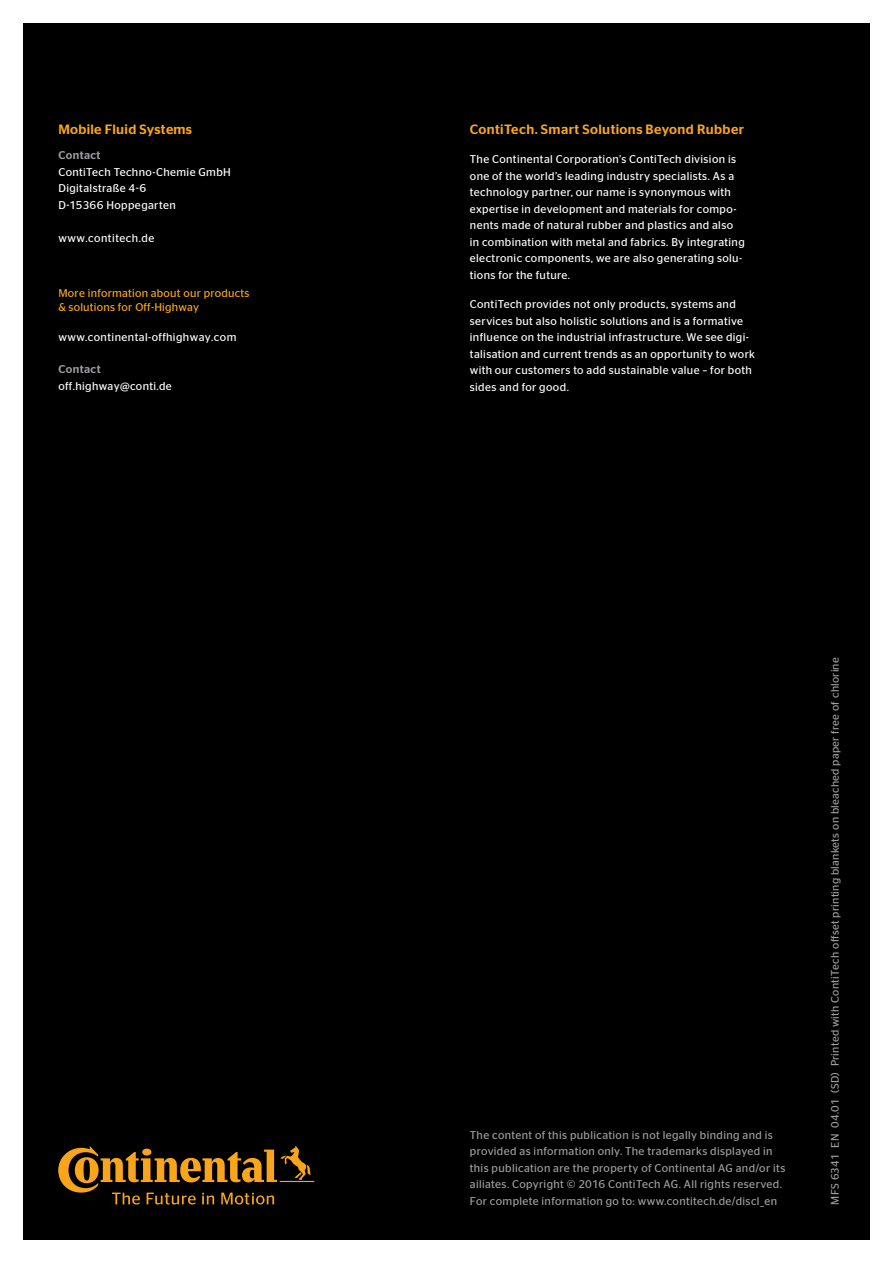
<style>
.page{position:relative;width:893px;height:1263px;background:#fff}
.page>*{position:absolute;margin:0;border:0;box-sizing:border-box;transform-origin:0 0}
.t1{font:500 13.5px "Continental Stag Sans";letter-spacing:.03em;color:#f9a526}
.t2{font:500 13.5px "Continental Stag Sans";letter-spacing:.02em;color:#faa71a}
.t3{font:11.25px/16.5px "Continental Stag Sans";letter-spacing:.035em;color:#fff}
.t4{font:11.25px/16.5px "Continental Stag Sans";letter-spacing:.03em;color:#9d9fa2}
.t5{font:11.25px/13.5px "Continental Stag Sans";letter-spacing:.02em;color:#faa71a}
.t6{font:500 11.25px "Continental Stag Sans";letter-spacing:.035em;color:#9d9fa2}
.t7{font:10.95px "Continental Stag Sans";letter-spacing:.02em;color:#9d9fa2}
.s1{color:#f9a51b}
</style>
<div class="page">
<div style="left:23px;top:23px;width:847px;height:1216px;background:#000"></div>
<svg style="left:58px;top:1146px;width:256px;height:58px"></svg>
<p class="t2" style="left:58px;top:122px;width:135px"><span class="s1">Mobile</span> Fluid Systems</p>
<p class="t6" style="left:58px;top:149px;width:44px">Contact</p>
<p class="t3" style="left:58px;top:164px;width:174px">ContiTech Techno-Chemie GmbH<br>Digitalstraße 4-6<br>D-15366 Hoppegarten</p>
<p class="t3" style="left:58px;top:229px;width:97px">www.contitech.de</p>
<p class="t5" style="left:58px;top:286px;width:193px">More information about our products &amp; solutions for Off-Highway</p>
<p class="t3" style="left:58px;top:328px;width:179px">www.continental-offhighway.com</p>
<p class="t6" style="left:58px;top:363px;width:44px">Contact</p>
<p class="t3" style="left:58px;top:377px;width:115px">off.highway@conti.de</p>
<p class="t1" style="left:470px;top:122px;width:276px">ContiTech. Smart Solutions Beyond Rubber</p>
<p class="t3" style="left:470px;top:151px;width:276px">The Continental Corporation’s ContiTech division is one of the world’s leading industry specialists. As a technology partner, our name is synonymous with expertise in development and materials for compo&shy;nents made of natural rubber and plastics and also in combination with metal and fabrics. By integrating electronic components, we are also generating solu&shy;tions for the future.</p>
<p class="t3" style="left:470px;top:296px;width:287px">ContiTech provides not only products, systems and services but also holistic solutions and is a formative influence on the industrial infrastructure. We see digi&shy;talisation and current trends as an opportunity to work with our customers to add sustainable value – for both sides and for good.</p>
<p class="t4" style="left:470px;top:1126px;width:317px">The content of this publication is not legally binding and is provided as information only. The trademarks displayed in this publication are the property of Continental AG and/or its ailiates. Copyright © 2016 ContiTech AG. All rights reserved.<br>For complete information go to: www.contitech.de/discl_en</p>
<p class="t7" style="left:829px;top:1204px;width:549px;rotate:-90deg">MFS 6341 EN 04.01 (SD) Printed with ContiTech offset printing blankets on bleached paper free of chlorine</p>
</div>
